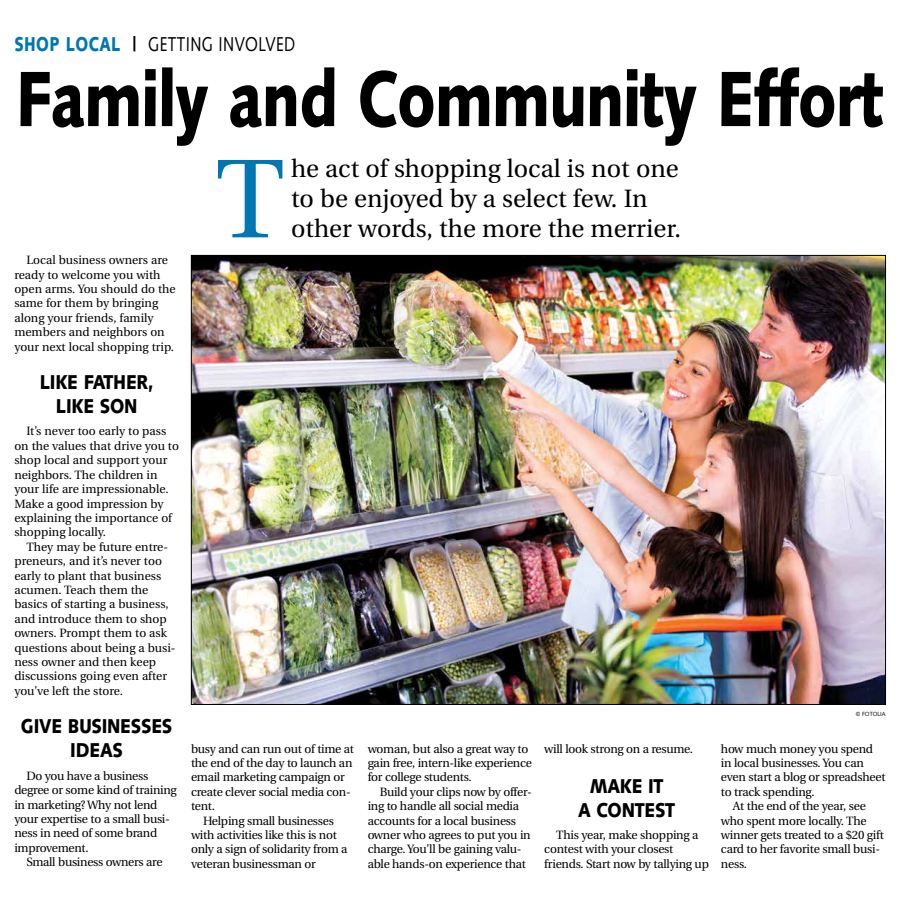
<style>
.page{position:relative;width:900px;height:908px;background:#fff}
.page>*{position:absolute;margin:0;border:0;box-sizing:border-box;transform-origin:0 0}
.t1{font:111.7px "Utopia";color:#0077b1}
.t2{font:900 78.2px "Syntax";letter-spacing:-.015em;color:#000;scale:.77 1}
.t3{font:25px/30px "Utopia";color:#000}
.t4{font:900 20px/24px "Syntax";letter-spacing:-.015em;color:#000;text-align:center;scale:.86 1}
.t5{font:20px "Syntax";letter-spacing:.025em;color:#000;scale:.77 1}
.t6{font:12px/14.4px "Utopia";letter-spacing:-.02em;color:#000}
.t7{font:12px/14.4px "Utopia";color:#000}
.t8{font:6px "Syntax";letter-spacing:-.01em;color:#000;scale:.95 1}
.s1{font-weight:900;color:#0077b1}
.s2{font-weight:900}
</style>
<div class="page">
<img style="left:193px;top:257px;width:691px;height:445px">
<h3 class="t5" style="left:14px;top:32px;width:366px"><span class="s1">SHOP LOCAL</span> <span class="s2">|</span> GETTING INVOLVED</h3>
<h2 class="t2" style="left:16px;top:53px;width:1129px">Family and Community Effort</h2>
<h1 class="t1" style="left:216px;top:138px;width:71px">T</h1>
<h3 class="t3" style="left:291px;top:154px;width:392px">he act of shopping local is not one to be enjoyed by a select few. In other words, the more the merrier.</h3>
<p class="t7" style="left:14px;top:253px;width:163px;text-indent:12px">Local business owners are ready to welcome you with open arms. You should do the same for them by bringing along your friends, family members and neighbors on your next local shopping trip.</p>
<h3 class="t4" style="left:40px;top:370px;width:134px">LIKE FATHER,<br>LIKE SON</h3>
<p class="t7" style="left:14px;top:424px;width:166px;text-indent:12px">It’s never too early to pass on the values that drive you to shop local and support your neighbors. The children in your life are impressionable.<br>Make a good impression by explaining the importance of shopping locally.</p>
<p class="t7" style="left:14px;top:539px;width:163px;text-indent:12px">They may be future entre&shy;preneurs, and it’s never too early to plant that business acumen. Teach them the basics of starting a business, and introduce them to shop owners. Prompt them to ask questions about being a busi&shy;ness owner and then keep discussions going even after you’ve left the store.</p>
<h3 class="t4" style="left:21px;top:714px;width:178px">GIVE BUSINESSES<br>IDEAS</h3>
<p class="t6" style="left:14px;top:768px;width:164px;text-indent:12px">Do you have a business degree or some kind of training in marketing? Why not lend your expertise to a small busi&shy;ness in need of some brand improvement.</p>
<p class="t6" style="left:26px;top:854px;width:138px">Small business owners are</p>
<p class="t8" style="left:856px;top:710px;width:33px">© FOTOLIA</p>
<p class="t6" style="left:721px;top:741px;width:154px">how much money you spend</p>
<p class="t6" style="left:721px;top:755px;width:144px">in local businesses. You can</p>
<p class="t6" style="left:721px;top:770px;width:166px">even start a blog or spreadsheet</p>
<p class="t6" style="left:721px;top:784px;width:95px">to track spending.</p>
<p class="t6" style="left:733px;top:798px;width:135px">At the end of the year, see</p>
<p class="t6" style="left:721px;top:813px;width:147px">who spent more locally. The</p>
<p class="t6" style="left:721px;top:827px;width:164px">winner gets treated to a $20 gift</p>
<p class="t6" style="left:721px;top:842px;width:161px">card to her favorite small busi-</p>
<p class="t6" style="left:721px;top:856px;width:28px">ness.</p>
<p class="t6" style="left:191px;top:741px;width:164px">busy and can run out of time at</p>
<p class="t6" style="left:191px;top:755px;width:163px">the end of the day to launch an</p>
<p class="t6" style="left:191px;top:770px;width:155px">email marketing campaign or</p>
<p class="t6" style="left:191px;top:784px;width:161px">create clever social media con-</p>
<p class="t6" style="left:191px;top:798px;width:25px">tent.</p>
<p class="t6" style="left:203px;top:813px;width:132px">Helping small businesses</p>
<p class="t6" style="left:191px;top:827px;width:147px">with activities like this is not</p>
<p class="t6" style="left:191px;top:842px;width:158px">only a sign of solidarity from a</p>
<p class="t6" style="left:191px;top:856px;width:126px">veteran businessman or</p>
<p class="t6" style="left:368px;top:741px;width:166px">woman, but also a great way to gain free, intern-like experience for college students.</p>
<p class="t6" style="left:368px;top:784px;width:166px;text-indent:12px">Build your clips now by offer&shy;ing to handle all social media accounts for a local business owner who agrees to put you in charge. You’ll be gaining valu&shy;able hands-on experience that</p>
<p class="t6" style="left:544px;top:741px;width:150px">will look strong on a resume.</p>
<h3 class="t4" style="left:578px;top:773px;width:114px">MAKE IT<br>A CONTEST</h3>
<p class="t6" style="left:544px;top:827px;width:166px;text-indent:12px">This year, make shopping a contest with your closest friends. Start now by tallying up</p>
</div>
